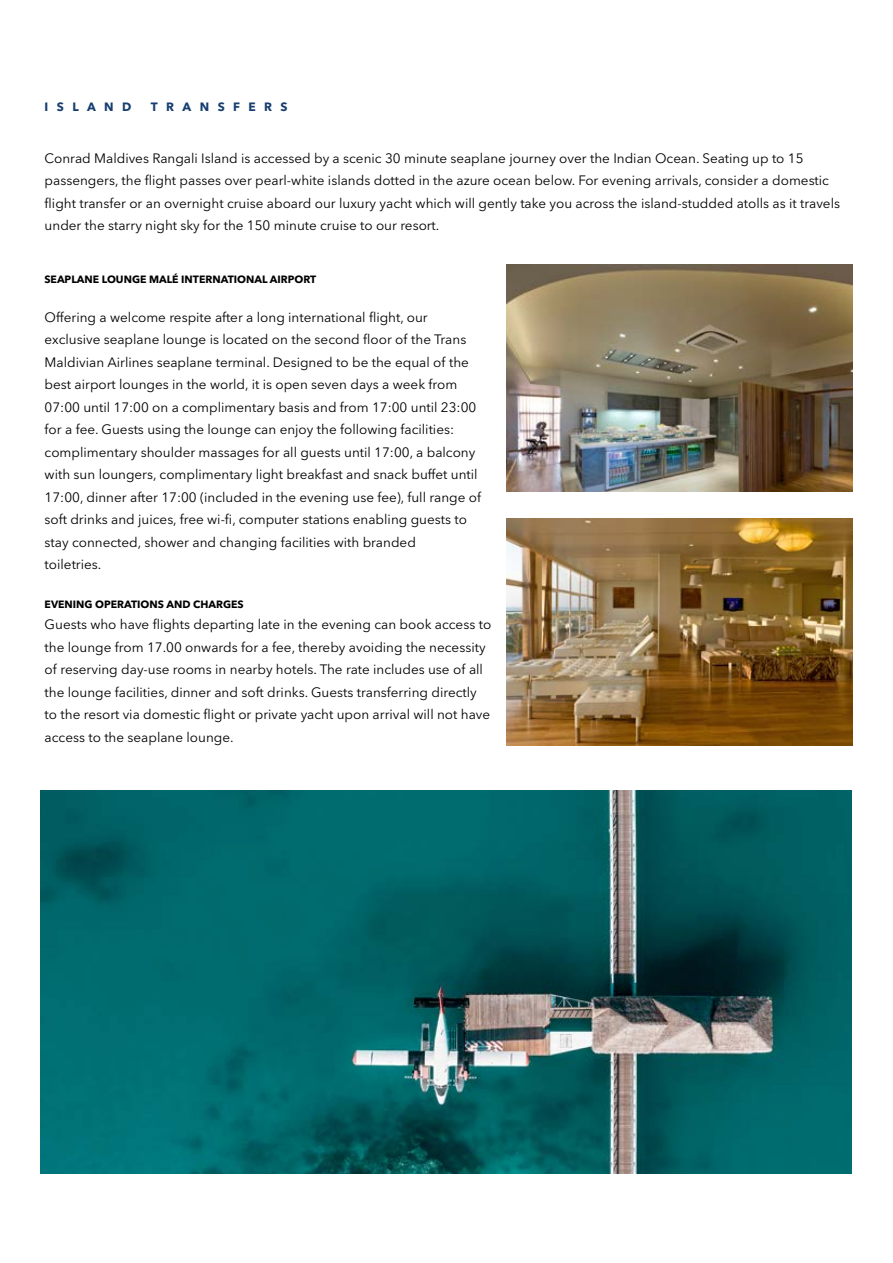
<style>
.page{position:relative;width:893px;height:1263px;background:#fff}
.page>*{position:absolute;margin:0;border:0;box-sizing:border-box;transform-origin:0 0}
.t1{font:13.5px/22.5px "Avenir Next LT Pro";color:#000}
.t2{font:700 12px "Avenir Next LT Pro";letter-spacing:.7em;color:#163e6f}
.t3{font:700 10.5px "Avenir Next LT Pro";color:#000}
</style>
<div class="page">
<img style="left:506px;top:264px;width:347px;height:228px">
<img style="left:506px;top:518px;width:347px;height:228px">
<img style="left:41px;top:791px;width:810px;height:383px">
<p class="t2" style="left:45px;top:99px;width:88px">ISLAND</p>
<p class="t2" style="left:151px;top:99px;width:138px">TRANSFERS</p>
<p class="t1" style="left:45px;top:147px;width:797px">Conrad Maldives Rangali Island is accessed by a scenic 30 minute seaplane journey over the Indian Ocean. Seating up to 15 passengers, the flight passes over pearl-white islands dotted in the azure ocean below. For evening arrivals, consider a domestic flight transfer or an overnight cruise aboard our luxury yacht which will gently take you across the island-studded atolls as it travels under the starry night sky for the 150 minute cruise to our resort.</p>
<p class="t3" style="left:44px;top:273px;width:273px">SEAPLANE LOUNGE MALÉ INTERNATIONAL AIRPORT</p>
<p class="t1" style="left:45px;top:305px;width:438px">Offering a welcome respite after a long international flight, our exclusive seaplane lounge is located on the second floor of the Trans Maldivian Airlines seaplane terminal. Designed to be the equal of the best airport lounges in the world, it is open seven days a week from 07:00 until 17:00 on a complimentary basis and from 17:00 until 23:00 for a fee. Guests using the lounge can enjoy the following facilities: complimentary shoulder massages for all guests until 17:00, a balcony with sun loungers, complimentary light breakfast and snack buffet until 17:00, dinner after 17:00 (included in the evening use fee), full range of soft drinks and juices, free wi-fi, computer stations enabling guests to stay connected, shower and changing facilities with branded<br>toiletries.</p>
<p class="t3" style="left:45px;top:597px;width:201px">EVENING OPERATIONS AND CHARGES</p>
<p class="t1" style="left:45px;top:613px;width:448px">Guests who have flights departing late in the evening can book access to the lounge from 17.00 onwards for a fee, thereby avoiding the necessity of reserving day-use rooms in nearby hotels. The rate includes use of all the lounge facilities, dinner and soft drinks. Guests transferring directly to the resort via domestic flight or private yacht upon arrival will not have access to the seaplane lounge.</p>
</div>
